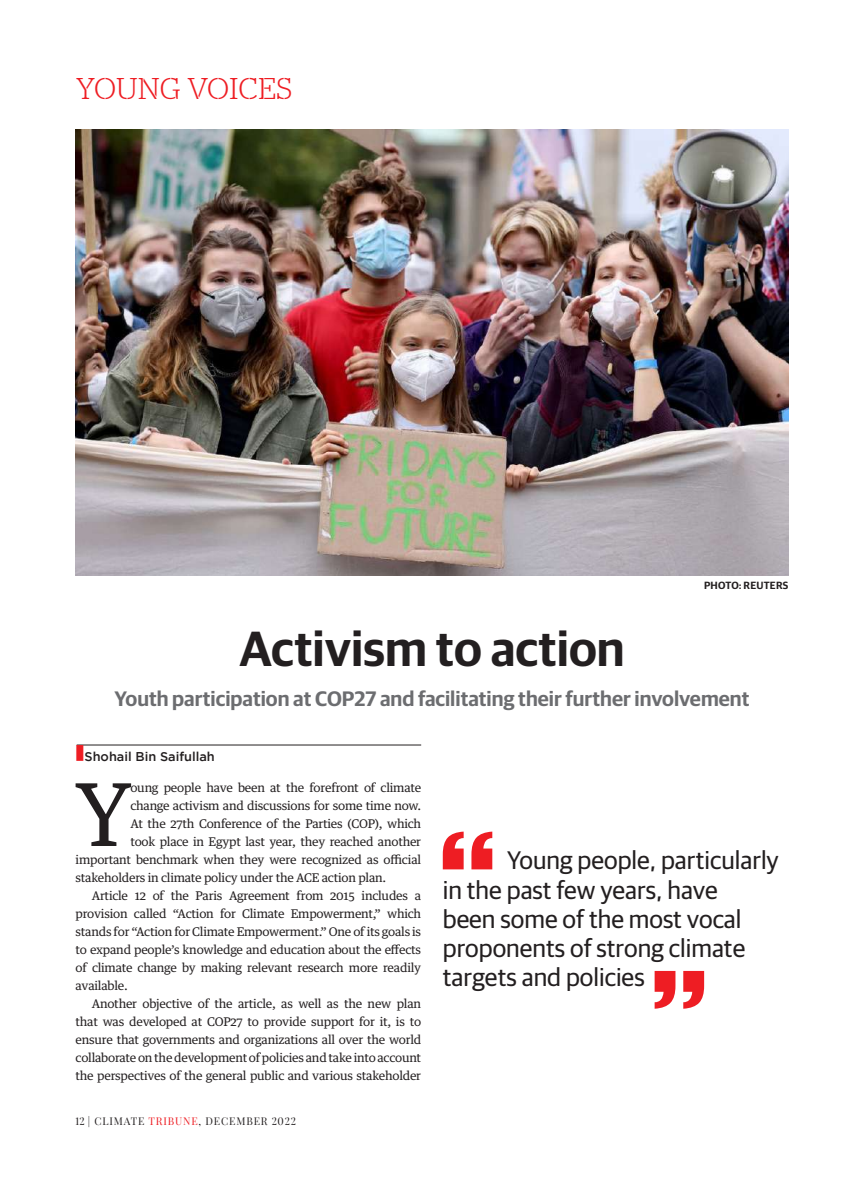
<style>
.page{position:relative;width:864px;height:1188px;background:#fff}
.page>*{position:absolute;margin:0;border:0;box-sizing:border-box;transform-origin:0 0}
.t1{font:86.85px "Guardian Text Egyp";color:#231f20}
.t2{font:600 49.5px "Guardian Sans";color:#231f20}
.t3{font:300 30px "Stag Stencil";letter-spacing:.01em;color:#ee1d23}
.t4{font:25.5px/29.2px "Guardian Sans";color:#231f20}
.t5{font:600 21px "Guardian Sans";color:#6c6d70}
.t6{font:500 12.75px "Gotham";color:#231f20}
.t7{font:12px "Guardian Text Egyp";letter-spacing:-.02em;color:#231f20}
.t8{font:10.5px "Playfair Display";letter-spacing:.08em;color:#231f20}
.t9{font:600 10.5px "Guardian Sans";letter-spacing:.02em;color:#231f20}
.s1{color:#ee1d23}
</style>
<div class="page">
<hr style="left:77px;top:745px;width:344px;height:1px;background:#231f20">
<img style="left:76px;top:130px;width:712px;height:446px">
<svg style="left:443px;top:832px;width:49px;height:37px"></svg>
<svg style="left:655px;top:971px;width:49px;height:38px"></svg>
<h3 class="t3" style="left:76px;top:72px;width:218px">YOUNG VOICES</h3>
<p class="t9" style="left:704px;top:578px;width:86px">PHOTO: REUTERS</p>
<h2 class="t2" style="left:239px;top:613px;width:387px">Activism to action</h2>
<h3 class="t5" style="left:115px;top:684px;width:636px">Youth participation at COP27 and facilitating their further involvement</h3>
<p class="t6" style="left:76px;top:749px;width:141px"><span class="s1">■</span>Shohail Bin Saifullah</p>
<h1 class="t1" style="left:75px;top:742px;width:59px">Y</h1>
<p class="t7" style="left:130px;top:778px;width:292px">oung people have been at the forefront of climate</p>
<p class="t7" style="left:130px;top:796px;width:292px">change activism and discussions for some time now.</p>
<p class="t7" style="left:130px;top:814px;width:292px">At the 27th Conference of the Parties (COP), which</p>
<p class="t7" style="left:130px;top:832px;width:292px">took place in Egypt last year, they reached another</p>
<p class="t7" style="left:76px;top:850px;width:347px">important benchmark when they were recognized as official</p>
<p class="t7" style="left:76px;top:868px;width:312px">stakeholders in climate policy under the ACE action plan.</p>
<p class="t7" style="left:92px;top:886px;width:331px">Article 12 of the Paris Agreement from 2015 includes a</p>
<p class="t7" style="left:76px;top:904px;width:347px">provision called “Action for Climate Empowerment,” which</p>
<p class="t7" style="left:76px;top:922px;width:347px">stands for “Action for Climate Empowerment.” One of its goals is</p>
<p class="t7" style="left:76px;top:940px;width:347px">to expand people’s knowledge and education about the effects</p>
<p class="t7" style="left:76px;top:958px;width:347px">of climate change by making relevant research more readily</p>
<p class="t7" style="left:76px;top:976px;width:54px">available.</p>
<p class="t7" style="left:92px;top:994px;width:331px">Another objective of the article, as well as the new plan</p>
<p class="t7" style="left:76px;top:1012px;width:347px">that was developed at COP27 to provide support for it, is to</p>
<p class="t7" style="left:76px;top:1030px;width:347px">ensure that governments and organizations all over the world</p>
<p class="t7" style="left:76px;top:1048px;width:347px">collaborate on the development of policies and take into account</p>
<p class="t7" style="left:76px;top:1066px;width:347px">the perspectives of the general public and various stakeholder</p>
<p class="t8" style="left:76px;top:1115px;width:222px">12 | CLIMATE <span class="s1">TRIBUNE</span>, DECEMBER 2022</p>
<h3 class="t4" style="left:443px;top:844px;width:338px;text-indent:64px">Young people, particularly in the past few years, have<br>been some of the most vocal proponents of strong climate targets and policies</h3>
</div>
